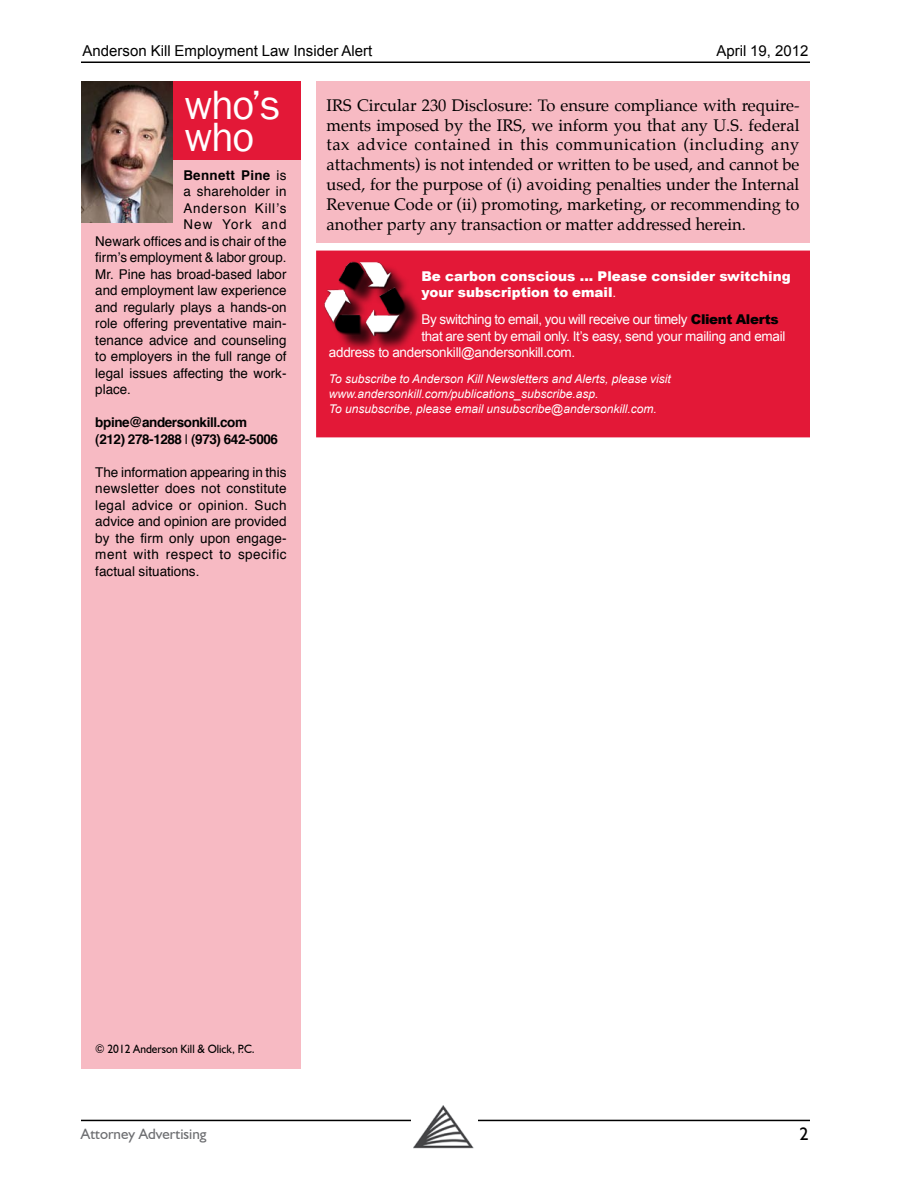
<style>
.page{position:relative;width:918px;height:1188px;background:#fff}
.page>*{position:absolute;margin:0;border:0;box-sizing:border-box;transform-origin:0 0}
.t1{font:42px/31.5px "Franklin Gothic";letter-spacing:-.03em;color:#fff}
.t2{font:18px "Humanist 521 BT";color:#000}
.t3{font:16.5px/19.8px "Palatino";color:#000;text-align:justify}
.t4{font:15px "Arial";color:#000}
.t5{font:15px "Humanist 521 BT";color:#6d6e71}
.t6{font:13.5px/16.5px "Helvetica";letter-spacing:.005em;color:#000;text-align:justify}
.t7{font:13.5px "Arial";letter-spacing:-.02em;color:#fff}
.t8{font:900 13.5px/16.5px "Arial";color:#fff}
.t9{font:700 13.5px/16.5px "Helvetica";letter-spacing:-.03em;color:#000}
.t10{font:13.5px "Helvetica";letter-spacing:.065em;color:#000}
.t11{font:700 13.5px "Helvetica";letter-spacing:.025em;color:#000}
.t12{font:13.5px "Helvetica";letter-spacing:.085em;color:#000}
.t13{font:italic 12px/15px "Arial";color:#fff}
.t14{font:12px "Humanist 521 BT";color:#000;scale:.95 1}
.s1{font-weight:400}
.s2{font-weight:900;color:#000}
</style>
<div class="page">
<hr style="left:81px;top:1120px;width:729px;height:1px;background:#000">
<div style="left:411px;top:1096px;width:66px;height:53px;background:#fff"></div>
<img style="left:414px;top:1105px;width:60px;height:44px">
<div style="left:81px;top:81px;width:219px;height:987px;background:#f7bac3"></div>
<div style="left:81px;top:81px;width:219px;height:78px;background:#e31837"></div>
<hr style="left:81px;top:62px;width:729px;height:1px;background:#000">
<img style="left:81px;top:81px;width:92px;height:141px">
<div style="left:316px;top:251px;width:494px;height:186px;background:#e31837"></div>
<div style="left:316px;top:81px;width:494px;height:162px;background:#f7bac3"></div>
<div style="left:328px;top:264px;width:95px;height:89px;background:#000;opacity:.75"></div>
<img style="left:325px;top:261px;width:83px;height:74px">
<p class="t4" style="left:82px;top:41px;width:291px">Anderson Kill Employment Law Insider Alert</p>
<p class="t4" style="left:716px;top:41px;width:94px">April 19, 2012</p>
<h1 class="t1" style="left:185px;top:90px;width:97px">who’s who</h1>
<p class="t11" style="left:183px;top:164px;width:105px">Bennett Pine <span class="s1">is</span></p>
<p class="t6" style="left:183px;top:184px;width:105px">a shareholder in</p>
<p class="t10" style="left:183px;top:198px;width:105px">Anderson Kill’s</p>
<p class="t12" style="left:183px;top:214px;width:105px">New York and</p>
<p class="t6" style="left:95px;top:233px;width:193px">Newark offices and is chair of the</p>
<p class="t6" style="left:95px;top:250px;width:193px">firm’s employment &amp; labor group.</p>
<p class="t6" style="left:95px;top:266px;width:193px">Mr. Pine has broad-based labor</p>
<p class="t6" style="left:95px;top:283px;width:193px">and employment law experience</p>
<p class="t6" style="left:95px;top:299px;width:193px">and regularly plays a hands-on</p>
<p class="t6" style="left:95px;top:316px;width:193px">role offering preventative main-</p>
<p class="t6" style="left:95px;top:332px;width:193px">tenance advice and counseling</p>
<p class="t6" style="left:95px;top:349px;width:193px">to employers in the full range of</p>
<p class="t6" style="left:95px;top:365px;width:193px">legal issues affecting the work-</p>
<p class="t6" style="left:95px;top:382px;width:37px">place.</p>
<p class="t9" style="left:95px;top:414px;width:184px">bpine@andersonkill.com (212) 278-1288 <span class="s1">|</span> (973) 642-5006</p>
<p class="t6" style="left:95px;top:464px;width:193px">The information appearing in this newsletter does not constitute legal advice or opinion. Such advice and opinion are provided by the firm only upon engage&shy;ment with respect to specific factual situations.</p>
<p class="t3" style="left:327px;top:95px;width:474px">IRS Circular 230 Disclosure: To ensure compliance with require&shy;ments imposed by the IRS, we inform you that any U.S. federal tax advice contained in this communication (including any attachments) is not intended or written to be used, and cannot be used, for the purpose of (i) avoiding penalties under the Internal Revenue Code or (ii) promoting, marketing, or recommending to another party any transaction or matter addressed herein.</p>
<p class="t8" style="left:421px;top:267px;width:371px">Be carbon conscious ... Please consider switching your subscription to email<span class="s1">.</span></p>
<p class="t7" style="left:421px;top:311px;width:359px">By switching to email, you will receive our timely <span class="s2">Client Alerts</span></p>
<p class="t7" style="left:421px;top:327px;width:366px">that are sent by email only. It’s easy, send your mailing and email</p>
<p class="t7" style="left:329px;top:344px;width:248px">address to andersonkill@andersonkill.com.</p>
<p class="t13" style="left:329px;top:372px;width:343px">To subscribe to Anderson Kill Newsletters and Alerts, please visit www.andersonkill.com/publications_subscribe.asp.<br>To unsubscribe, please email unsubscribe@andersonkill.com.</p>
<p class="t14" style="left:95px;top:1042px;width:169px">© 2012 Anderson Kill &amp; Olick, P.C.</p>
<p class="t5" style="left:81px;top:1124px;width:127px">Attorney Advertising</p>
<h2 class="t2" style="left:799px;top:1123px;width:11px">2</h2>
</div>
